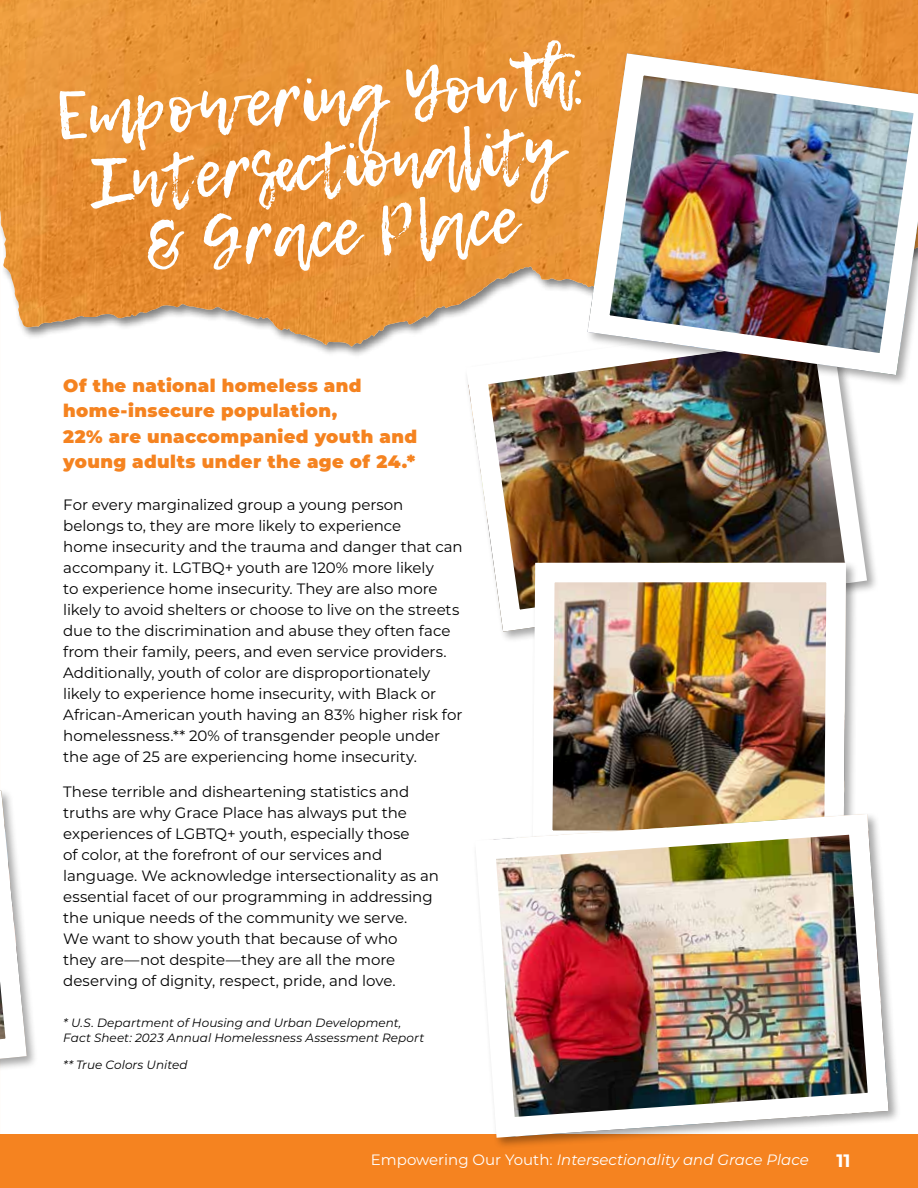
<style>
.page{position:relative;width:918px;height:1188px;background:#fff}
.page>*{position:absolute;margin:0;border:0;box-sizing:border-box;transform-origin:0 0}
.t1{font:67.5px/67.5px "Lemon Tuesday";color:#fff;text-align:center}
.t2{font:900 18px/25.5px "Montserrat";letter-spacing:.025em;color:#f58320}
.t3{font:700 18px "Montserrat";color:#fff}
.t4{font:15px/21px "Montserrat";letter-spacing:-.005em;color:#000}
.t5{font:italic 15px "Montserrat";color:#fff}
.t6{font:italic 12px/14.4px "Montserrat";letter-spacing:.005em;color:#000}
.s1{font-style:normal}
</style>
<div class="page">
<svg style="left:0;top:790px;width:35px;height:279px"></svg>
<div style="left:0;top:1134px;width:918px;height:54px;background:#f58320"></div>
<svg style="left:363px;top:0;width:555px;height:347px;background:#e79640"></svg>
<img style="left:0;top:0;width:363px;height:347px">
<img style="left:455px;top:306px;width:421px;height:334px">
<img style="left:576px;top:42px;width:342px;height:344px">
<img style="left:523px;top:553px;width:333px;height:251px">
<img style="left:475px;top:804px;width:423px;height:342px">
<h1 class="t1" style="left:53px;top:83px;width:535px;rotate:-4deg">Empowering Youth :<br>Interse ctionality<br>&amp; Grace Place</h1>
<p class="t2" style="left:63px;top:371px;width:355px">Of the national homeless and home-insecure population,<br>22% are unaccompanied youth and young adults under the age of 24.*</p>
<p class="t4" style="left:63px;top:494px;width:401px">For every marginalized group a young person belongs to, they are more likely to experience<br>home insecurity and the trauma and danger that can accompany it. LGTBQ+ youth are 120% more likely<br>to experience home insecurity. They are also more likely to avoid shelters or choose to live on the streets due to the discrimination and abuse they often face from their family, peers, and even service providers.<br>Additionally, youth of color are disproportionately likely to experience home insecurity, with Black or African-American youth having an 83% higher risk for homelessness.** 20% of transgender people under the age of 25 are experiencing home insecurity.</p>
<p class="t4" style="left:63px;top:780px;width:377px">These terrible and disheartening statistics and truths are why Grace Place has always put the experiences of LGBTQ+ youth, especially those<br>of color, at the forefront of our services and language. We acknowledge intersectionality as an essential facet of our programming in addressing the unique needs of the community we serve.<br>We want to show youth that because of who<br>they are—not despite—they are all the more deserving of dignity, respect, pride, and love.</p>
<p class="t6" style="left:63px;top:1015px;width:362px">* U.S. Department of Housing and Urban Development,<br>Fact Sheet: 2023 Annual Homelessness Assessment Report</p>
<p class="t6" style="left:63px;top:1058px;width:126px">** True Colors United</p>
<p class="t5" style="left:371px;top:1150px;width:439px"><span class="s1">Empowering Our Youth:</span> Intersectionality and Grace Place</p>
<p class="t3" style="left:836px;top:1147px;width:16px">11</p>
</div>
